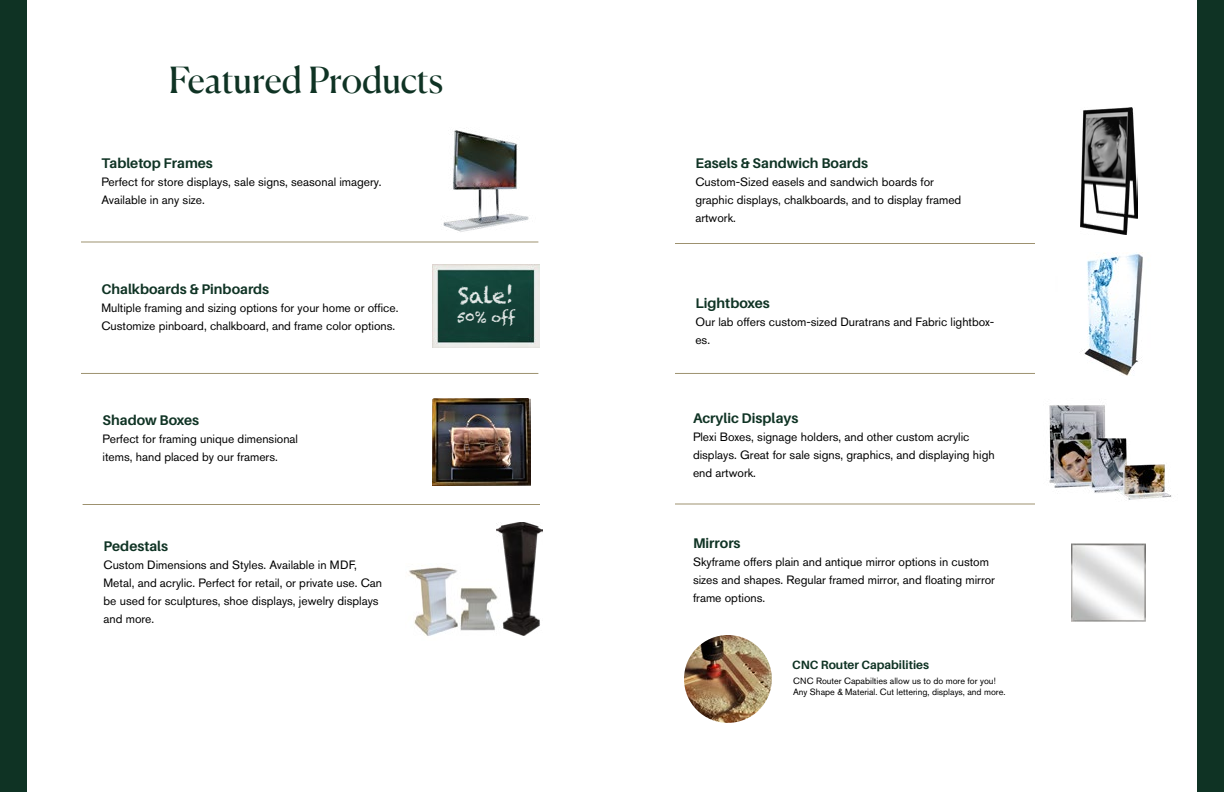
<style>
.page{position:relative;width:1224px;height:792px;background:#fff}
.page>*{position:absolute;margin:0;border:0;box-sizing:border-box;transform-origin:0 0}
.t1{font:36px "Canela";letter-spacing:-.005em;color:#0f3324}
.t2{font:22px "Chalkduster";color:#fff}
.t3{font:700 14px "Aileron";color:#0f3324}
.t4{font:13.8px "Chalkduster";color:#fff}
.t5{font:12px/18px "Akzidenz Grotesk Std";color:#000}
.t6{font:700 12px "Aileron";color:#0f3324}
.t7{font:9px/11px "Akzidenz Grotesk Std";color:#000}
</style>
<div class="page">
<hr style="left:81px;top:241px;width:457px;height:1px;background:#897b51">
<hr style="left:81px;top:373px;width:457px;height:1px;background:#897b51">
<hr style="left:83px;top:504px;width:457px;height:1px;background:#897b51">
<img style="left:432px;top:264px;width:108px;height:84px">
<img style="left:1071px;top:544px;width:74px;height:77px">
<hr style="left:675px;top:243px;width:360px;height:1px;background:#897b51">
<hr style="left:675px;top:504px;width:360px;height:1px;background:#897b51">
<hr style="left:675px;top:373px;width:360px;height:1px;background:#897b51">
<img style="left:409px;top:565px;width:88px;height:71px">
<img style="left:1080px;top:108px;width:58px;height:127px">
<img style="left:497px;top:522px;width:45px;height:114px">
<img style="left:1049px;top:405px;width:123px;height:95px">
<img style="left:443px;top:128px;width:86px;height:104px">
<img style="left:433px;top:399px;width:98px;height:87px">
<div style="left:0;top:0;width:27px;height:792px;background:#0f3324"></div>
<div style="left:1197px;top:0;width:27px;height:792px;background:#0f3324"></div>
<img style="left:1082px;top:252px;width:61px;height:124px">
<img style="left:684px;top:635px;width:88px;height:88px;border-radius:44px">
<h1 class="t1" style="left:169px;top:52px;width:276px">Featured Products</h1>
<p class="t3" style="left:101px;top:155px;width:113px">Tabletop Frames</p>
<p class="t5" style="left:101px;top:172px;width:282px">Perfect for store displays, sale signs, seasonal imagery.<br>Available in any size.</p>
<p class="t3" style="left:101px;top:281px;width:169px">Chalkboards &amp; Pinboards</p>
<p class="t5" style="left:101px;top:299px;width:299px">Multiple framing and sizing options for your home or office.<br>Customize pinboard, chalkboard, and frame color options.</p>
<h2 class="t2" style="left:458px;top:282px;width:57px">Sale!</h2>
<p class="t4" style="left:456px;top:309px;width:61px">50% off</p>
<p class="t3" style="left:103px;top:412px;width:98px">Shadow Boxes</p>
<p class="t5" style="left:103px;top:430px;width:197px">Perfect for framing unique dimensional items, hand placed by our framers.</p>
<p class="t3" style="left:104px;top:538px;width:66px">Pedestals</p>
<p class="t5" style="left:104px;top:556px;width:280px">Custom Dimensions and Styles. Available in MDF, Metal, and acrylic. Perfect for retail, or private use. Can be used for sculptures, shoe displays, jewelry displays and more.</p>
<p class="t3" style="left:695px;top:155px;width:174px">Easels &amp; Sandwich Boards</p>
<p class="t5" style="left:695px;top:172px;width:267px">Custom-Sized easels and sandwich boards for graphic displays, chalkboards, and to display framed artwork.</p>
<p class="t3" style="left:695px;top:295px;width:76px">Lightboxes</p>
<p class="t5" style="left:695px;top:313px;width:300px">Our lab offers custom-sized Duratrans and Fabric lightbox&shy;es.</p>
<p class="t3" style="left:693px;top:410px;width:107px">Acrylic Displays</p>
<p class="t5" style="left:693px;top:427px;width:303px">Plexi Boxes, signage holders, and other custom acrylic displays. Great for sale signs, graphics, and displaying high end artwork.</p>
<p class="t3" style="left:693px;top:535px;width:49px">Mirrors</p>
<p class="t5" style="left:693px;top:552px;width:304px">Skyframe offers plain and antique mirror options in custom sizes and shapes. Regular framed mirror, and floating mirror frame options.</p>
<p class="t6" style="left:792px;top:658px;width:138px">CNC Router Capabilities</p>
<p class="t7" style="left:793px;top:676px;width:214px">CNC Router Capabilties allow us to do more for you!<br>Any Shape &amp; Material. Cut lettering, displays, and more.</p>
</div>
